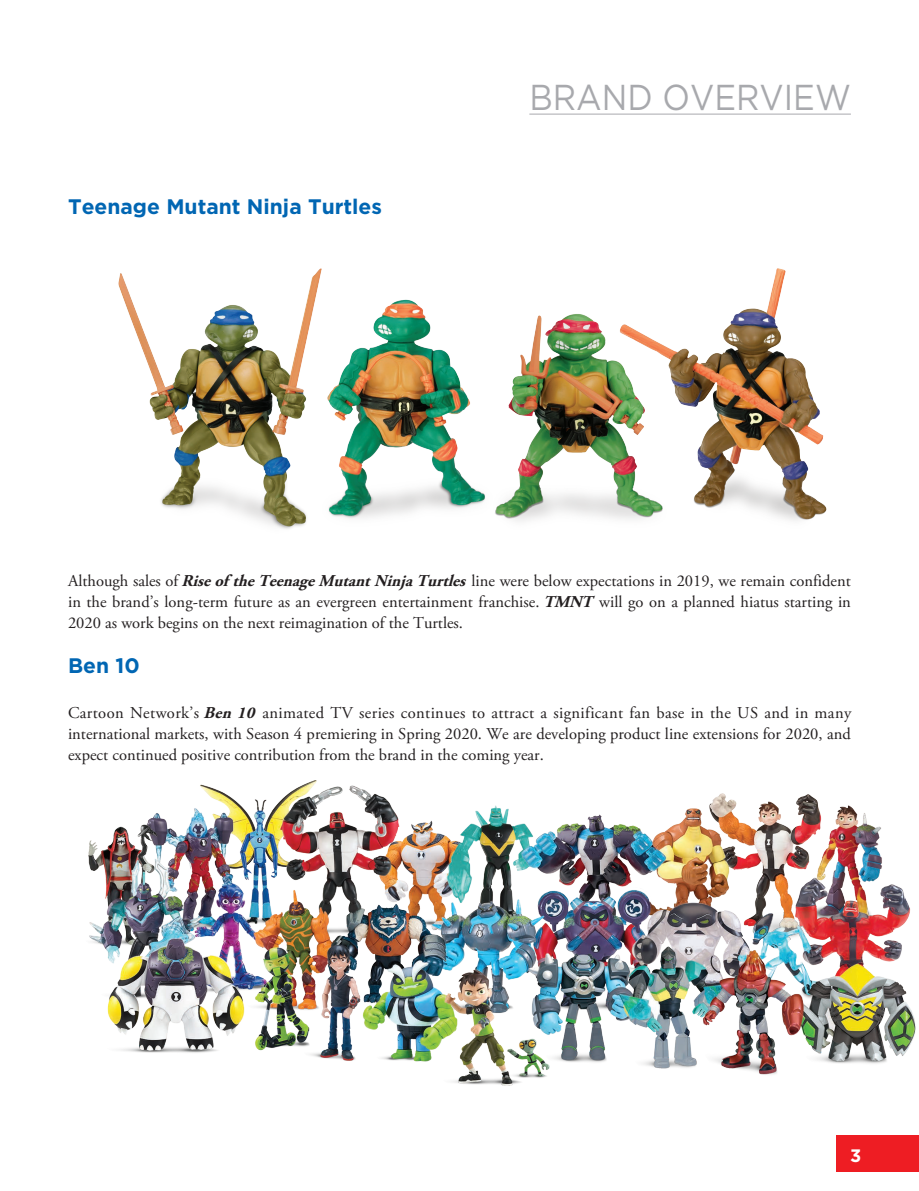
<style>
.page{position:relative;width:919px;height:1191px;background:#fff}
.page>*{position:absolute;margin:0;border:0;box-sizing:border-box;transform-origin:0 0}
.t1{font:36px "Gotham HTF";color:#a8a9ad;scale:.9 1}
.t2{font:700 21px "Gotham HTF";color:#0166b3}
.t3{font:700 18px "Gotham HTF";color:#fff}
.t4{font:16.5px/21px "Adobe Garamond Pro";color:#231f20;text-align:justify}
.s1{font-weight:700;font-style:italic}
</style>
<div class="page">
<div style="left:836px;top:1135px;width:82px;height:36px;background:#ee1d23"></div>
<hr style="left:529px;top:114px;width:321px;height:1px;background:#a8a9ad">
<img style="left:730px;top:268px;width:97px;height:253px">
<img style="left:118px;top:273px;width:126px;height:241px">
<img style="left:244px;top:268px;width:184px;height:261px">
<img style="left:428px;top:314px;width:302px;height:207px">
<img style="left:88px;top:781px;width:828px;height:305px">
<p class="t2" style="left:68px;top:195px;width:315px">Teenage Mutant Ninja Turtles</p>
<h1 class="t1" style="left:529px;top:77px;width:359px">BRAND OVERVIEW</h1>
<p class="t4" style="left:68px;top:571px;width:784px">Although sales of <span class="s1">Riseof theTeenageMutantNinjaTurtles</span> line were below expectations in 2019, we remain confident in the brand’s long-term future as an evergreen entertainment franchise. <span class="s1">TMNT</span> will go on a planned hiatus starting in 2020 as work begins on the next reimagination of the Turtles.</p>
<p class="t2" style="left:68px;top:653px;width:73px">Ben 10</p>
<p class="t4" style="left:68px;top:703px;width:784px">Cartoon Network’s <span class="s1">Ben 10</span> animated TV series continues to attract a significant fan base in the US and in many international markets, with Season 4 premiering in Spring 2020. We are developing product line extensions for 2020, and expect continued positive contribution from the brand in the coming year.</p>
<p class="t3" style="left:850px;top:1145px;width:13px">3</p>
</div>
